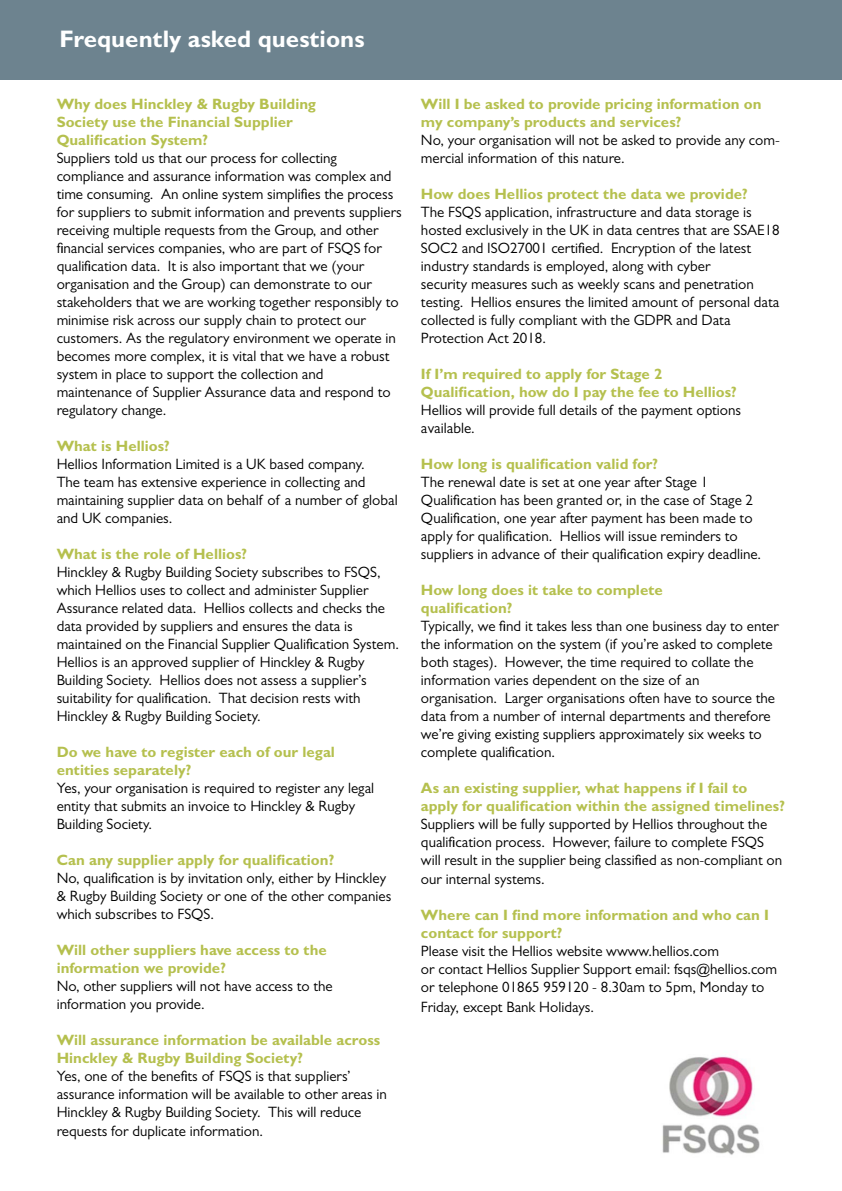
<style>
.page{position:relative;width:842px;height:1191px;background:#fff}
.page>*{position:absolute;margin:0;border:0;box-sizing:border-box;transform-origin:0 0}
.t1{font:700 24px "Gill Sans MT Std";color:#fff}
.t2{font:15px/18px "Gill Sans MT Std";color:#000}
.t3{font:700 15px/18px "Gill Sans MT Std";color:#b5c04e}
</style>
<div class="page">
<div style="left:0;top:0;width:842px;height:79px;background:#6d838f"></div>
<img style="left:662px;top:1056px;width:98px;height:99px">
<h1 class="t1" style="left:60px;top:24px;width:307px">Frequently asked questions</h1>
<p class="t3" style="left:57px;top:94px;width:261px">Why does Hinckley &amp; Rugby Building<br>Society use the Financial Supplier<br>Qualification System?</p>
<p class="t2" style="left:57px;top:149px;width:347px">Suppliers told us that our process for collecting compliance and assurance information was complex and time consuming. An online system simplifies the process for suppliers to submit information and prevents suppliers receiving multiple requests from the Group, and other financial services companies, who are part of FSQS for qualification data. It is also important that we (your organisation and the Group) can demonstrate to our stakeholders that we are working together responsibly to minimise risk across our supply chain to protect our customers. As the regulatory environment we operate in becomes more complex, it is vital that we have a robust system in place to support the collection and maintenance of Supplier Assurance data and respond to regulatory change.</p>
<p class="t3" style="left:57px;top:436px;width:115px">What is Hellios?</p>
<p class="t2" style="left:57px;top:455px;width:343px">Hellios Information Limited is a UK based company.<br>The team has extensive experience in collecting and maintaining supplier data on behalf of a number of global and UK companies.</p>
<p class="t3" style="left:57px;top:544px;width:192px">What is the role of Hellios?</p>
<p class="t2" style="left:57px;top:563px;width:344px">Hinckley &amp; Rugby Building Society subscribes to FSQS, which Hellios uses to collect and administer Supplier Assurance related data. Hellios collects and checks the data provided by suppliers and ensures the data is maintained on the Financial Supplier Qualification System.<br>Hellios is an approved supplier of Hinckley &amp; Rugby Building Society. Hellios does not assess a supplier’s suitability for qualification. That decision rests with Hinckley &amp; Rugby Building Society.</p>
<p class="t3" style="left:57px;top:742px;width:280px">Do we have to register each of our legal entities separately?</p>
<p class="t2" style="left:57px;top:779px;width:319px">Yes, your organisation is required to register any legal entity that submits an invoice to Hinckley &amp; Rugby<br>Building Society.</p>
<p class="t3" style="left:57px;top:850px;width:279px">Can any supplier apply for qualification?</p>
<p class="t2" style="left:57px;top:869px;width:336px">No, qualification is by invitation only, either by Hinckley &amp; Rugby Building Society or one of the other companies which subscribes to FSQS.</p>
<p class="t3" style="left:57px;top:940px;width:272px">Will other suppliers have access to the information we provide?</p>
<p class="t2" style="left:57px;top:977px;width:278px">No, other suppliers will not have access to the information you provide.</p>
<p class="t3" style="left:57px;top:1030px;width:325px">Will assurance information be available across<br>Hinckley &amp; Rugby Building Society?</p>
<p class="t2" style="left:57px;top:1066px;width:332px">Yes, one of the benefits of FSQS is that suppliers’ assurance information will be available to other areas in Hinckley &amp; Rugby Building Society. This will reduce requests for duplicate information.</p>
<p class="t3" style="left:421px;top:94px;width:342px">Will I be asked to provide pricing information on my company’s products and services?</p>
<p class="t2" style="left:421px;top:131px;width:360px">No, your organisation will not be asked to provide any com&shy;mercial information of this nature.</p>
<p class="t3" style="left:421px;top:184px;width:328px">How does Hellios protect the data we provide?</p>
<p class="t2" style="left:421px;top:203px;width:360px">The FSQS application, infrastructure and data storage is hosted exclusively in the UK in data centres that are SSAE18<br>SOC2 and ISO27001 certified. Encryption of the latest industry standards is employed, along with cyber<br>security measures such as weekly scans and penetration testing. Hellios ensures the limited amount of personal data collected is fully compliant with the GDPR and Data Protection Act 2018.</p>
<p class="t3" style="left:421px;top:364px;width:317px">If I’m required to apply for Stage 2<br>Qualification, how do I pay the fee to Hellios?</p>
<p class="t2" style="left:421px;top:401px;width:322px">Hellios will provide full details of the payment options available.</p>
<p class="t3" style="left:421px;top:454px;width:239px">How long is qualification valid for?</p>
<p class="t2" style="left:421px;top:473px;width:342px">The renewal date is set at one year after Stage 1<br>Qualification has been granted or, in the case of Stage 2<br>Qualification, one year after payment has been made to apply for qualification. Hellios will issue reminders to suppliers in advance of their qualification expiry deadline.</p>
<p class="t3" style="left:421px;top:580px;width:243px">How long does it take to complete qualification?</p>
<p class="t2" style="left:421px;top:617px;width:359px">Typically, we find it takes less than one business day to enter the information on the system (if you’re asked to complete both stages). However, the time required to collate the information varies dependent on the size of an organisation. Larger organisations often have to source the data from a number of internal departments and therefore we’re giving existing suppliers approximately six weeks to complete qualification.</p>
<p class="t3" style="left:421px;top:778px;width:365px">As an existing supplier, what happens if I fail to apply for qualification within the assigned timelines?</p>
<p class="t2" style="left:421px;top:814px;width:363px">Suppliers will be fully supported by Hellios throughout the qualification process. However, failure to complete FSQS will result in the supplier being classified as non-compliant on our internal systems.</p>
<p class="t3" style="left:421px;top:906px;width:350px">Where can I find more information and who can I contact for support?</p>
<p class="t2" style="left:421px;top:942px;width:358px">Please visit the Hellios website wwww.hellios.com<br>or contact Hellios Supplier Support email: fsqs@hellios.com or telephone 01865 959120 - 8.30am to 5pm, Monday to Friday, except Bank Holidays.</p>
</div>
